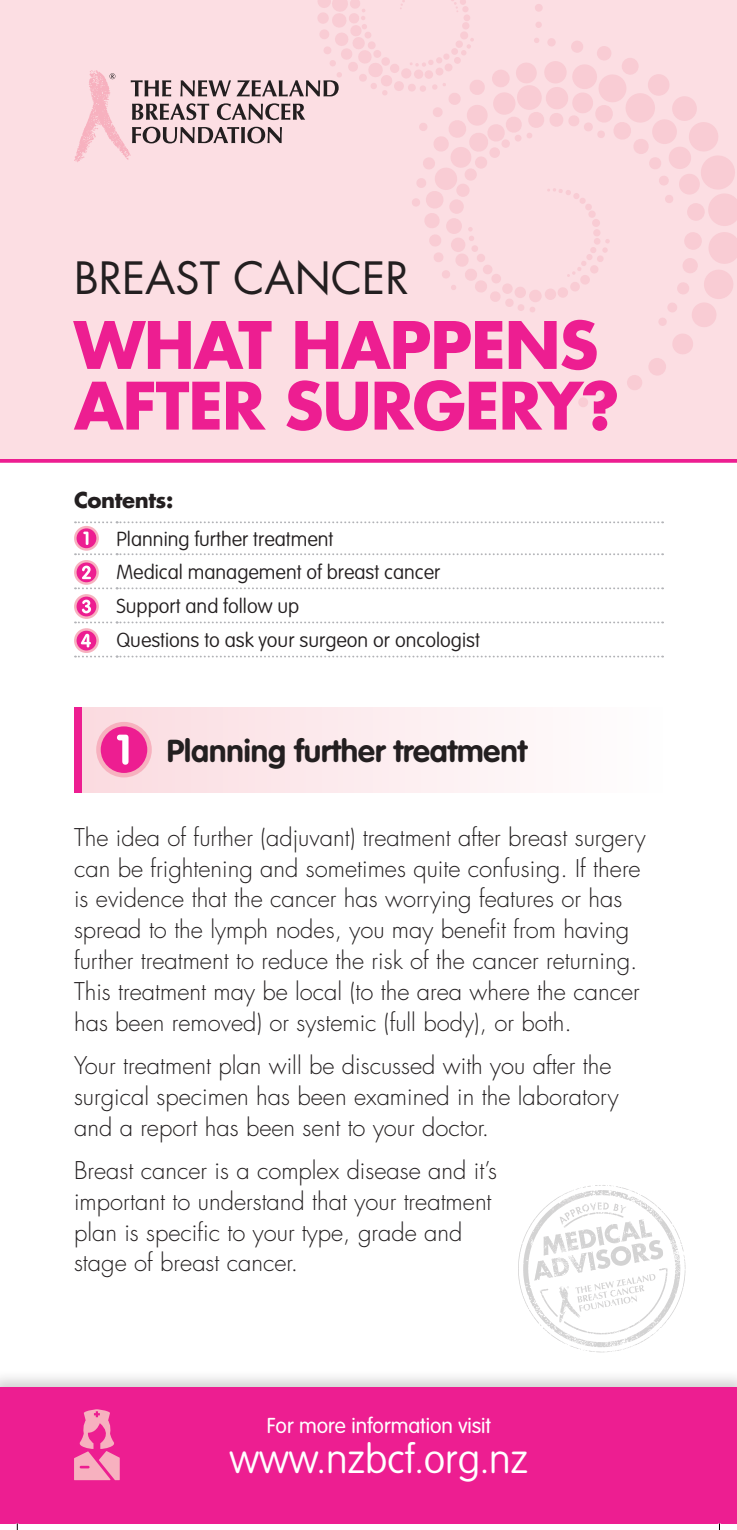
<style>
.page{position:relative;width:737px;height:1530px;background:#fff}
.page>*{position:absolute;margin:0;border:0;box-sizing:border-box;transform-origin:0 0}
.t1{font:700 63.5px/60.8px "Futura";letter-spacing:-.02em;color:#ed1e91}
.t2{font:43.25px "Futura";color:#231f20}
.t3{font:100 40.25px "VAG Rounded";letter-spacing:-.005em;color:#fff}
.t4{font:700 31.25px "VAG Rounded";color:#231f20}
.Bodytext_-_STANDARD{font:300 23.75px/30.8px "Futura";color:#231f20}
.t5{font:300 21.25px "VAG Rounded";color:#fff}
.t6{font:700 21.25px "Futura";letter-spacing:-.02em;color:#231f20}
.t7{font:100 20px "VAG Rounded";color:#231f20}
</style>
<div class="page">
<div style="left:0;top:0;width:736px;height:461px;background:#fcdee3"></div>
<svg style="left:317px;top:0;width:419px;height:410px"></svg>
<svg style="left:0;top:459px;width:736px;height:4px;background:#ee2b97"></svg>
<svg style="left:74px;top:70px;width:264px;height:93px"></svg>
<svg style="left:518px;top:1185px;width:167px;height:167px"></svg>
<svg style="left:75px;top:521px;width:588px;height:2px"></svg>
<svg style="left:75px;top:553px;width:588px;height:2px"></svg>
<svg style="left:75px;top:587px;width:588px;height:2px"></svg>
<svg style="left:75px;top:621px;width:588px;height:2px"></svg>
<svg style="left:75px;top:655px;width:588px;height:2px"></svg>
<svg style="left:75px;top:527px;width:23px;height:22px"></svg>
<div style="left:74px;top:526px;width:25px;height:24px;border:2px solid #f7b1bf;border-radius:50%"></div>
<svg style="left:83px;top:531px;width:5px;height:14px"></svg>
<svg style="left:75px;top:561px;width:23px;height:22px"></svg>
<div style="left:74px;top:560px;width:25px;height:25px;border:2px solid #f7b1bf;border-radius:50%"></div>
<svg style="left:82px;top:565px;width:9px;height:14px"></svg>
<svg style="left:75px;top:595px;width:23px;height:22px"></svg>
<div style="left:74px;top:594px;width:25px;height:25px;border:2px solid #f7b1bf;border-radius:50%"></div>
<svg style="left:82px;top:599px;width:9px;height:14px"></svg>
<svg style="left:75px;top:629px;width:23px;height:22px"></svg>
<div style="left:74px;top:628px;width:25px;height:25px;border:2px solid #f7b1bf;border-radius:50%"></div>
<svg style="left:81px;top:633px;width:10px;height:14px"></svg>
<div style="left:74px;top:707px;width:588px;height:85px;background:linear-gradient(to right,#fadadf,#fefefe)"></div>
<div style="left:74px;top:707px;width:7px;height:85px;background:#ed1e91"></div>
<svg style="left:98px;top:724px;width:51px;height:51px;background:#ee3297"></svg>
<div style="left:96px;top:722px;width:56px;height:55px;border:4px solid #f7b1bf;border-radius:50%"></div>
<svg style="left:117px;top:734px;width:11px;height:30px"></svg>
<div style="left:0;top:1369px;width:736px;height:154px;background:#231f20;opacity:.2"></div>
<div style="left:0;top:1386px;width:736px;height:137px;background:#ed1e91"></div>
<svg style="left:74px;top:1409px;width:46px;height:70px"></svg>
<svg style="left:16px;top:1523px;width:3px;height:6px"></svg>
<p class="t2" style="left:74px;top:248px;width:336px">BREAST CANCER</p>
<p class="t1" style="left:74px;top:313px;width:547px">WHAT HAPPENS<br>AFTER SURGERY?</p>
<p class="t6" style="left:74px;top:485px;width:101px">Contents:</p>
<p class="t7" style="left:117px;top:527px;width:218px">Planning further treatment</p>
<p class="t7" style="left:117px;top:560px;width:325px">Medical management of breast cancer</p>
<p class="t7" style="left:117px;top:594px;width:184px">Support and follow up</p>
<p class="t7" style="left:117px;top:629px;width:364px">Questions to ask your surgeon or oncologist</p>
<p class="t4" style="left:167px;top:732px;width:361px">Planning further treatment</p>
<p class="Bodytext_-_STANDARD" style="left:74px;top:822px;width:573px">The idea of further (adjuvant) treatment after breast surgery can be frightening and sometimes quite confusing. If there is evidence that the cancer has worrying features or has spread to the lymph nodes, you may benefit from having further treatment to reduce the risk of the cancer returning.<br>This treatment may be local (to the area where the cancer has been removed) or systemic (full body), or both.</p>
<p class="Bodytext_-_STANDARD" style="left:74px;top:1050px;width:546px">Your treatment plan will be discussed with you after the surgical specimen has been examined in the laboratory and a report has been sent to your doctor.</p>
<p class="Bodytext_-_STANDARD" style="left:74px;top:1155px;width:424px">Breast cancer is a complex disease and it’s important to understand that your treatment plan is specific to your type, grade and stage of breast cancer.</p>
<p class="t5" style="left:267px;top:1413px;width:225px">For more information visit</p>
<p class="t3" style="left:229px;top:1435px;width:300px">www.nzbcf.org.nz</p>
</div>
